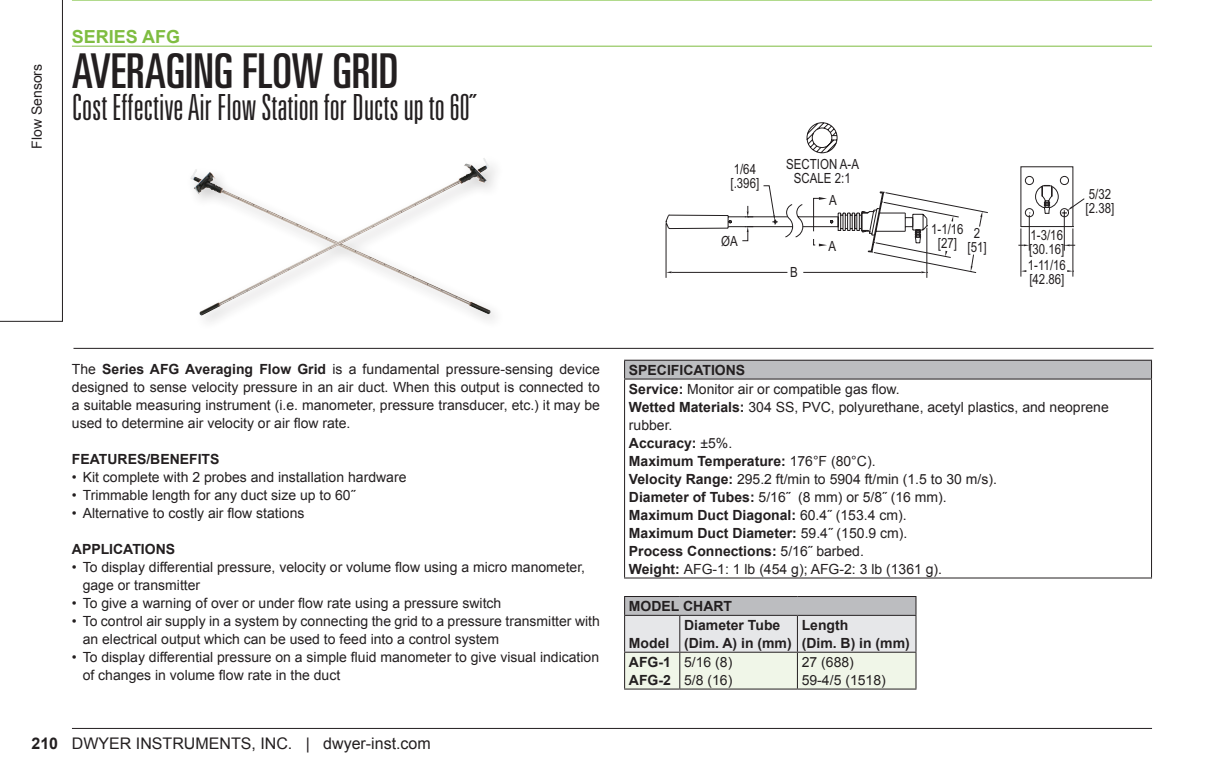
<style>
.page{position:relative;width:1224px;height:784px;background:#fff}
.page>*{position:absolute;margin:0;border:0;box-sizing:border-box;transform-origin:0 0}
.t1{font:ultra-condensed 48px "Univers LT Std";color:#231f20}
.t2{font:300 ultra-condensed 36px "Univers LT Std";color:#231f20}
.t3{font:700 18px "Arial";color:#7fbd41}
.t4{font:16px "Arial";color:#231f20}
.t5{font:14px/18px "Arial";color:#231f20}
.t6{font:700 14px/18px "Arial";color:#231f20}
.t7{font:14px/14px "Arial Narrow";color:#231f20}
.s1{font-weight:700}
</style>
<div class="page">
<hr style="left:72px;top:728px;width:1080px;height:1px;background:#231f20">
<hr style="left:72px;top:46px;width:1080px;height:1px;background:#7fbd41">
<hr style="left:73px;top:348px;width:1080px;height:1px;background:#231f20">
<div style="left:625px;top:360px;width:526px;height:19px;background:#bcbdc0"></div>
<hr style="left:1151px;top:379px;width:1px;height:198px;background:#231f20">
<hr style="left:624px;top:379px;width:1px;height:198px;background:#231f20">
<hr style="left:624px;top:577px;width:528px;height:1px;background:#231f20">
<hr style="left:624px;top:360px;width:528px;height:1px;background:#231f20">
<svg style="left:624px;top:361px;width:1px;height:17px"></svg>
<svg style="left:1151px;top:361px;width:1px;height:17px"></svg>
<hr style="left:624px;top:378px;width:528px;height:1px;background:#231f20">
<svg style="left:666px;top:122px;width:419px;height:156px"></svg>
<div style="left:813px;top:198px;width:6px;height:47px;border:1px dashed #231f20"></div>
<div style="left:185px;top:153px;width:321px;height:177px;background:#231f20;opacity:.25"></div>
<img style="left:464px;top:158px;width:22px;height:16px">
<hr style="left:72px;top:0;width:1080px;height:1px;background:#7fc241">
<hr style="left:624px;top:596px;width:56px;height:1px;background:#231f20">
<svg style="left:624px;top:597px;width:292px;height:91px;background:#dde0dc"></svg>
<hr style="left:680px;top:596px;width:117px;height:1px;background:#231f20">
<hr style="left:797px;top:596px;width:119px;height:1px;background:#231f20">
<hr style="left:624px;top:615px;width:56px;height:1px;background:#231f20">
<hr style="left:624px;top:616px;width:1px;height:35px;background:#231f20">
<hr style="left:680px;top:615px;width:117px;height:1px;background:#231f20">
<hr style="left:797px;top:615px;width:119px;height:1px;background:#231f20">
<hr style="left:624px;top:651px;width:56px;height:1px;background:#231f20">
<hr style="left:624px;top:652px;width:1px;height:36px;background:#231f20">
<hr style="left:680px;top:651px;width:117px;height:1px;background:#231f20">
<hr style="left:797px;top:651px;width:119px;height:1px;background:#231f20">
<hr style="left:624px;top:688px;width:56px;height:1px;background:#231f20">
<hr style="left:680px;top:688px;width:117px;height:1px;background:#231f20">
<hr style="left:797px;top:688px;width:119px;height:1px;background:#231f20">
<svg style="left:0;top:0;width:63px;height:322px"></svg>
<p class="t3" style="left:72px;top:24px;width:110px">SERIES AFG</p>
<p class="t5" style="left:28px;top:149px;width:86px;rotate:-90deg">Flow Sensors</p>
<h1 class="t1" style="left:72px;top:43px;width:328px">AVERAGING FLOW GRID</h1>
<h2 class="t2" style="left:72px;top:88px;width:405px">Cost Effective Air Flow Station for Ducts up to 60˝</h2>
<p class="t7" style="left:786px;top:156px;width:74px;text-align:center">SECTION A-A<br>SCALE 2:1</p>
<p class="t7" style="left:829px;top:192px;width:9px">A</p>
<p class="t7" style="left:828px;top:238px;width:9px">A</p>
<p class="t7" style="left:790px;top:264px;width:9px">B</p>
<p class="t7" style="left:730px;top:162px;width:30px">1/64 [.396]</p>
<p class="t7" style="left:721px;top:234px;width:18px">ØA</p>
<p class="t7" style="left:931px;top:222px;width:34px;text-align:center">1-1/16 [27]</p>
<p class="t7" style="left:967px;top:225px;width:21px;text-align:center">2 [51]</p>
<p class="t7" style="left:1029px;top:227px;width:37px">1-3/16 [30.16]</p>
<p class="t7" style="left:1028px;top:258px;width:40px">1-11/16 [42.86]</p>
<p class="t7" style="left:1086px;top:186px;width:30px">5/32 [2.38]</p>
<p class="t5" style="left:72px;top:360px;width:530px;text-align:justify">The <span class="s1">Series AFG Averaging Flow Grid</span> is a fundamental pressure-sensing device designed to sense velocity pressure in an air duct. When this output is connected to a suitable measuring instrument (i.e. manometer, pressure transducer, etc.) it may be used to determine air velocity or air flow rate.</p>
<p class="t6" style="left:72px;top:450px;width:149px">FEATURES/BENEFITS</p>
<p class="t5" style="left:72px;top:468px;width:336px">• Kit complete with 2 probes and installation hardware</p>
<p class="t5" style="left:72px;top:486px;width:285px">• Trimmable length for any duct size up to 60˝</p>
<p class="t5" style="left:72px;top:504px;width:234px">• Alternative to costly air flow stations</p>
<p class="t6" style="left:72px;top:540px;width:105px">APPLICATIONS</p>
<p class="t5" style="left:83px;top:558px;width:504px;text-indent:-11px">• To display differential pressure, velocity or volume flow using a micro manometer, gage or transmitter</p>
<p class="t5" style="left:72px;top:594px;width:431px">• To give a warning of over or under flow rate using a pressure switch</p>
<p class="t5" style="left:83px;top:612px;width:519px;text-indent:-11px">• To control air supply in a system by connecting the grid to a pressure transmitter with an electrical output which can be used to feed into a control system</p>
<p class="t5" style="left:83px;top:648px;width:518px;text-indent:-11px">• To display differential pressure on a simple fluid manometer to give visual indication of changes in volume flow rate in the duct</p>
<p class="t4" style="left:31px;top:733px;width:401px"><span class="s1">210</span> DWYER INSTRUMENTS, INC. | dwyer-inst.com</p>
<p class="t5" style="left:629px;top:361px;width:481px"><span class="s1">SPECIFICATIONS<br>Service:</span> Monitor air or compatible gas flow.<br><span class="s1">Wetted Materials:</span> 304 SS, PVC, polyurethane, acetyl plastics, and neoprene rubber.<br><span class="s1">Accuracy:</span> ±5%.<br><span class="s1">Maximum Temperature:</span> 176°F (80°C).<br><span class="s1">Velocity Range:</span> 295.2 ft/min to 5904 ft/min (1.5 to 30 m/s).<br><span class="s1">Diameter of Tubes:</span> 5/16˝ (8 mm) or 5/8˝ (16 mm).<br><span class="s1">Maximum Duct Diagonal:</span> 60.4˝ (153.4 cm).<br><span class="s1">Maximum Duct Diameter:</span> 59.4˝ (150.9 cm).<br><span class="s1">Process Connections:</span> 5/16˝ barbed.<br><span class="s1">Weight:</span> AFG-1: 1 lb (454 g); AFG-2: 3 lb (1361 g).</p>
<p class="t6" style="left:629px;top:597px;width:105px">MODEL CHART</p>
<p class="t6" style="left:629px;top:634px;width:42px">Model</p>
<p class="t6" style="left:684px;top:616px;width:109px">Diameter Tube (Dim. A) in (mm)</p>
<p class="t6" style="left:802px;top:616px;width:110px">Length<br>(Dim. B) in (mm)</p>
<p class="t6" style="left:629px;top:653px;width:43px">AFG-1<br>AFG-2</p>
<p class="t5" style="left:684px;top:653px;width:50px">5/16 (8)<br>5/8 (16)</p>
<p class="t5" style="left:802px;top:653px;width:86px">27 (688)<br>59-4/5 (1518)</p>
</div>
